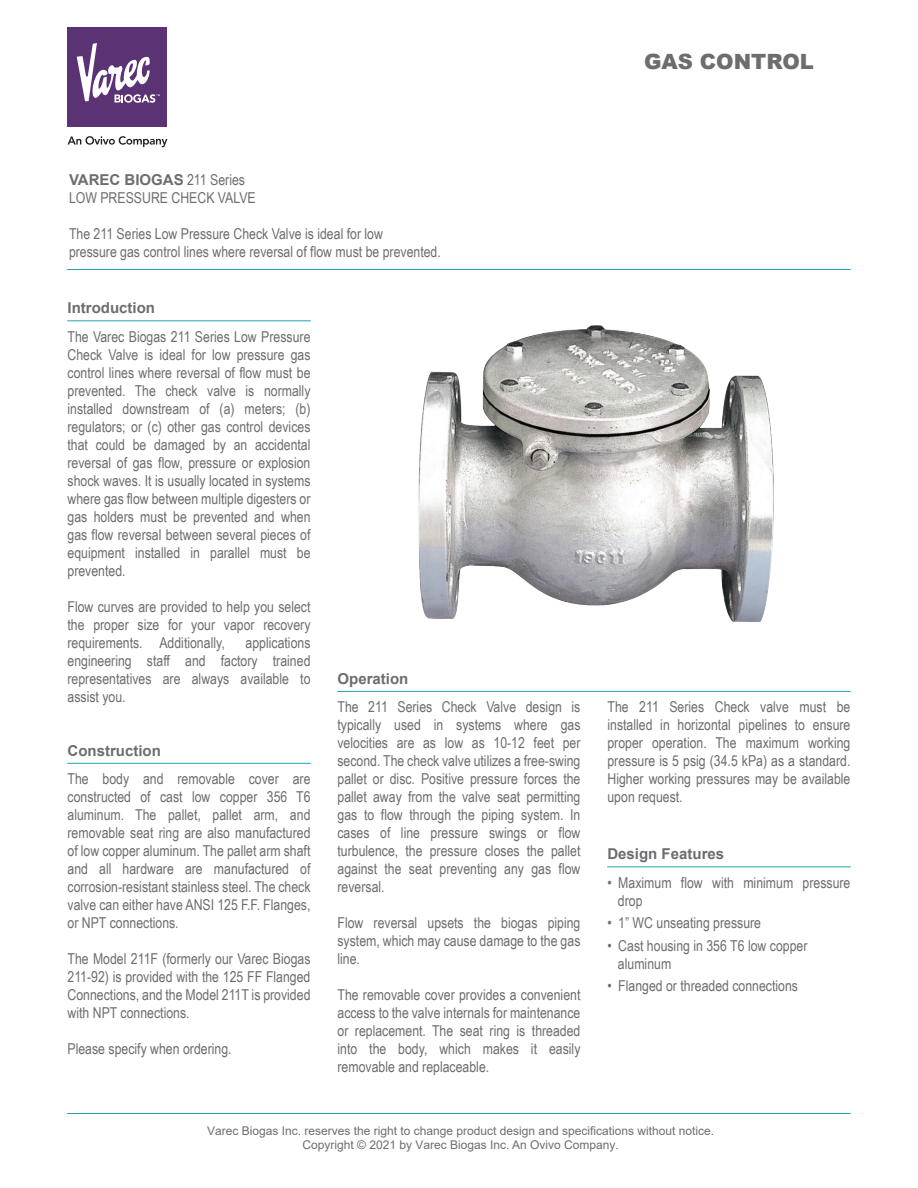
<style>
.page{position:relative;width:918px;height:1188px;background:#fff}
.page>*{position:absolute;margin:0;border:0;box-sizing:border-box;transform-origin:0 0}
.t1{font:900 21px "Arial";color:#6c6d70}
.t2{font:15px/18px "Arial Narrow";color:#6c6d70;text-align:justify}
.t3{font:700 15px "Arial";color:#6c6d70}
.t4{font:12px/14.4px "Arial";color:#6c6d70;text-align:center}
.s1{font-family:"Arial Narrow";font-weight:400}
</style>
<div class="page">
<hr style="left:68px;top:269px;width:782px;height:1px;background:#20a3b0">
<hr style="left:68px;top:320px;width:243px;height:1px;background:#20a3b0">
<hr style="left:338px;top:691px;width:512px;height:1px;background:#20a3b0">
<img style="left:418px;top:325px;width:356px;height:297px">
<hr style="left:607px;top:866px;width:243px;height:1px;background:#20a3b0">
<hr style="left:68px;top:763px;width:243px;height:1px;background:#20a3b0">
<div style="left:68px;top:27px;width:99px;height:100px;background:#5b3273"></div>
<svg style="left:77px;top:43px;width:83px;height:60px"></svg>
<svg style="left:68px;top:136px;width:99px;height:11px"></svg>
<hr style="left:68px;top:1113px;width:782px;height:1px;background:#20a3b0">
<h1 class="t1" style="left:644px;top:47px;width:171px">GAS CONTROL</h1>
<p class="t3" style="left:69px;top:169px;width:178px">VAREC BIOGAS <span class="s1">211 Series</span></p>
<p class="t2" style="left:69px;top:188px;width:188px">LOW PRESSURE CHECK VALVE</p>
<p class="t2" style="left:69px;top:224px;width:373px">The 211 Series Low Pressure Check Valve is ideal for low<br>pressure gas control lines where reversal of flow must be prevented.</p>
<p class="t3" style="left:68px;top:297px;width:89px">Introduction</p>
<p class="t2" style="left:68px;top:327px;width:245px">The Varec Biogas 211 Series Low Pressure Check Valve is ideal for low pressure gas control lines where reversal of flow must be prevented. The check valve is normally installed downstream of (a) meters; (b) regulators; or (c) other gas control devices that could be damaged by an accidental reversal of gas flow, pressure or explosion shock waves. It is usually located in systems where gas flow between multiple digesters or gas holders must be prevented and when gas flow reversal between several pieces of equipment installed in parallel must be prevented.</p>
<p class="t2" style="left:68px;top:597px;width:245px">Flow curves are provided to help you select the proper size for your vapor recovery requirements. Additionally,</p>
<p class="t2" style="left:68px;top:633px;width:244px;text-indent:178px">applications engineering staff and factory trained representatives are always available to assist you.</p>
<p class="t3" style="left:68px;top:740px;width:95px">Construction</p>
<p class="t2" style="left:68px;top:769px;width:245px">The body and removable cover are constructed of cast low copper 356 T6 aluminum. The pallet, pallet arm, and removable seat ring are also manufactured of low copper aluminum. The pallet arm shaft and all hardware are manufactured of corrosion-resistant stainless steel. The check valve can either have ANSI 125 F.F. Flanges, or NPT connections.</p>
<p class="t2" style="left:68px;top:949px;width:244px">The Model 211F (formerly our Varec Biogas 211-92) is provided with the 125 FF Flanged Connections, and the Model 211T is provided with NPT connections.</p>
<p class="t2" style="left:68px;top:1039px;width:166px">Please specify when ordering.</p>
<p class="t3" style="left:338px;top:668px;width:72px">Operation</p>
<p class="t2" style="left:338px;top:697px;width:245px">The 211 Series Check Valve design is typically used in systems where gas velocities are as low as 10-12 feet per second. The check valve utilizes a free-swing pallet or disc. Positive pressure forces the pallet away from the valve seat permitting gas to flow through the piping system. In cases of line pressure swings or flow turbulence, the pressure closes the pallet against the seat preventing any gas flow reversal.</p>
<p class="t2" style="left:338px;top:913px;width:244px">Flow reversal upsets the biogas piping system, which may cause damage to the gas line.</p>
<p class="t2" style="left:338px;top:985px;width:244px">The removable cover provides a convenient access to the valve internals for maintenance or replacement. The seat ring is threaded into the body, which makes it easily removable and replaceable.</p>
<p class="t2" style="left:607px;top:697px;width:244px">The 211 Series Check valve must be installed in horizontal pipelines to ensure proper operation. The maximum working pressure is 5 psig (34.5 kPa) as a standard.<br>Higher working pressures may be available upon request.</p>
<p class="t3" style="left:607px;top:843px;width:118px">Design Features</p>
<p class="t2" style="left:618px;top:873px;width:234px;text-indent:-10px">• Maximum flow with minimum pressure drop</p>
<p class="t2" style="left:607px;top:913px;width:155px">• 1” WC unseating pressure</p>
<p class="t2" style="left:618px;top:936px;width:191px;text-indent:-10px">• Cast housing in 356 T6 low copper aluminum</p>
<p class="t2" style="left:607px;top:976px;width:192px">• Flanged or threaded connections</p>
<p class="t4" style="left:207px;top:1123px;width:508px">Varec Biogas Inc. reserves the right to change product design and specifications without notice.<br>Copyright © 2021 by Varec Biogas Inc. An Ovivo Company.</p>
</div>
